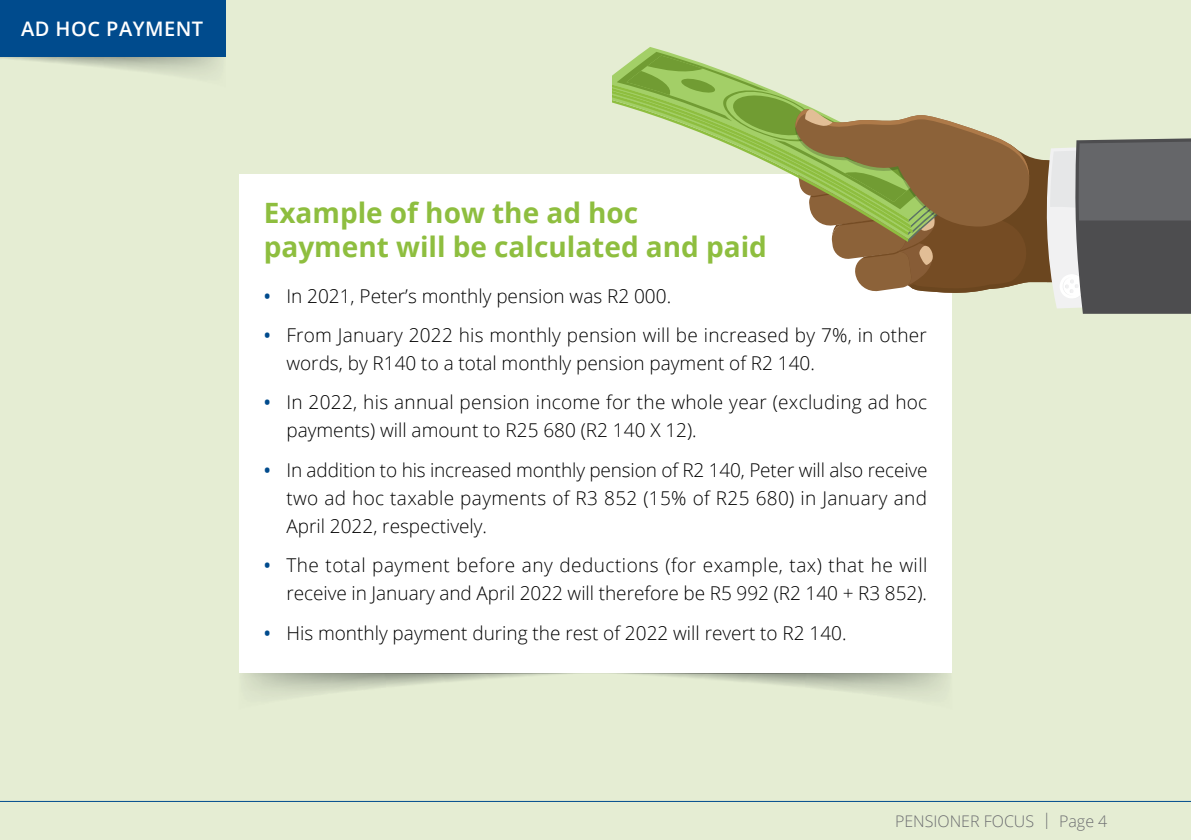
<style>
.page{position:relative;width:1191px;height:840px;background:#fff}
.page>*{position:absolute;margin:0;border:0;box-sizing:border-box;transform-origin:0 0}
.t1{font:700 28px/34px "Open Sans";color:#8ebe3f}
.t2{font:600 20px "Open Sans";letter-spacing:.025em;color:#fff}
.t3{font:300 19px/28px "Open Sans";color:#000}
.t4{font:300 19px/28px "Open Sans";letter-spacing:.025em;color:#000;text-align:right}
.t5{font:300 16px "Open Sans";color:#6d6e71}
.s1{font-weight:600;color:#004b8d}
</style>
<div class="page">
<div style="left:0;top:0;width:1191px;height:839px;background:#e5edd3"></div>
<img style="left:239px;top:660px;width:713px;height:37px">
<div style="left:239px;top:174px;width:712px;height:498px;background:#fff"></div>
<div style="left:0;top:0;width:226px;height:57px;background:#004b8d"></div>
<svg style="left:616px;top:56px;width:575px;height:257px"></svg>
<hr style="left:0;top:800px;width:1191px;height:1px;background:#004b8d">
<p class="t2" style="left:21px;top:15px;width:184px">AD HOC PAYMENT</p>
<h1 class="t1" style="left:264px;top:195px;width:505px">Example of how the ad hoc payment will be calculated and paid</h1>
<p class="t3" style="left:264px;top:281px;width:409px"><span class="s1">•</span> In 2021, Peter’s monthly pension was R2 000.</p>
<p class="t3" style="left:286px;top:320px;width:642px;text-indent:-23px"><span class="s1">•</span> From January 2022 his monthly pension will be increased by 7%, in other words, by R140 to a total monthly pension payment of R2 140.</p>
<p class="t3" style="left:286px;top:387px;width:642px;text-indent:-23px"><span class="s1">•</span> In 2022, his annual pension income for the whole year (excluding ad hoc payments) will amount to R25 680 (R2 140 X 12).</p>
<p class="t3" style="left:286px;top:455px;width:642px;text-align:justify;text-indent:-23px"><span class="s1">•</span> In addition to his increased monthly pension of R2 140, Peter will also receive two ad hoc taxable payments of R3 852 (15% of R25 680) in January and April 2022, respectively.</p>
<p class="t4" style="left:264px;top:550px;width:665px"><span class="s1">•</span> The total payment before any deductions (for example, tax) that he will receive in January and April 2022 will therefore be R5 992 (R2 140 + R3 852).</p>
<p class="t3" style="left:264px;top:617px;width:584px"><span class="s1">•</span> His monthly payment during the rest of 2022 will revert to R2 140.</p>
<p class="t5" style="left:895px;top:809px;width:214px">PENSIONER FOCUS | Page 4</p>
</div>
